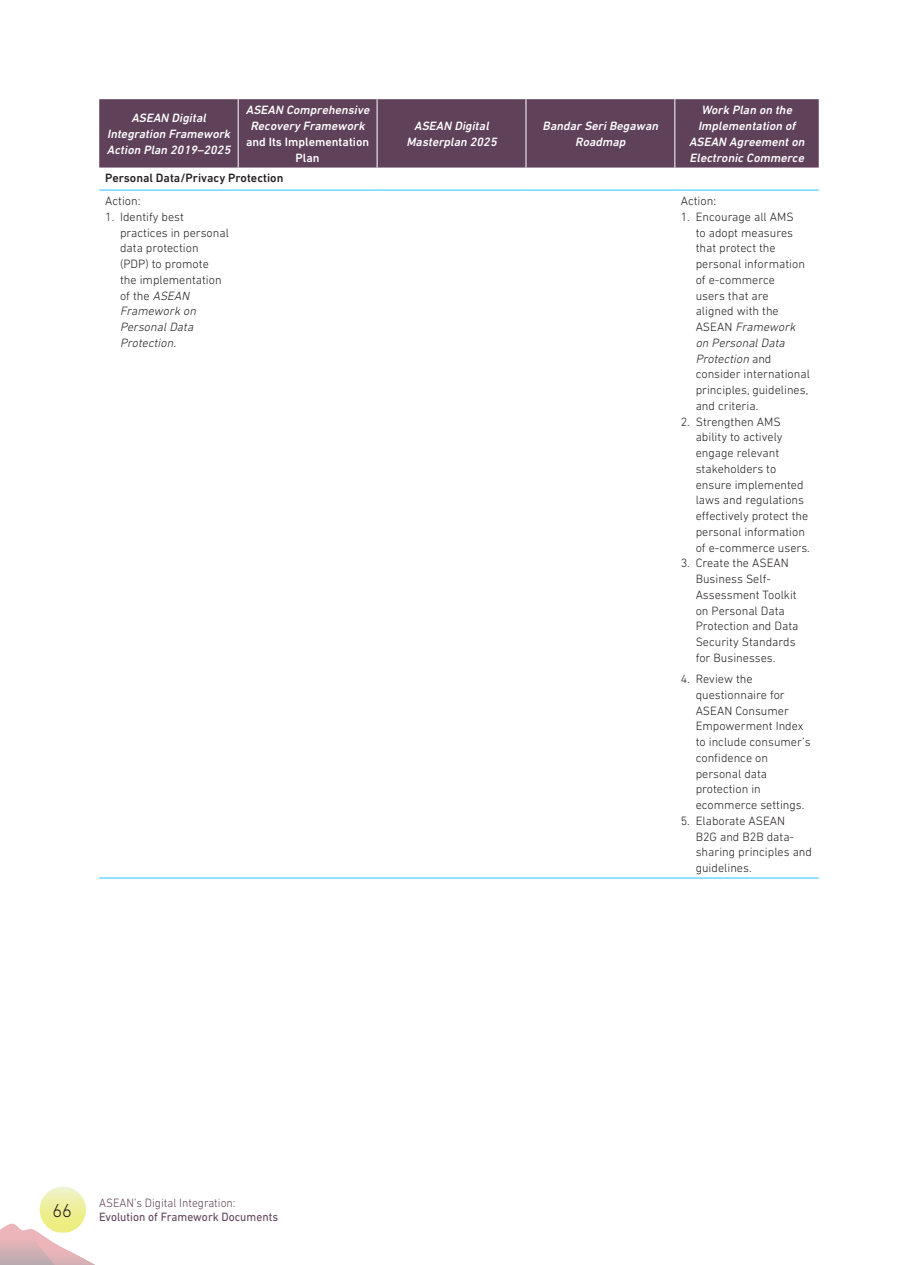
<style>
.page{position:relative;width:918px;height:1265px;background:#fff}
.page>*{position:absolute;margin:0;border:0;box-sizing:border-box;transform-origin:0 0}
.t1{font:300 19.25px "DIN Next LT Pro";color:#231f20;scale:.95 1}
.t2{font:300 12.25px/15.8px "DIN Next LT Pro";color:#231f20}
.t3{font:italic 500 12.25px/15.8px "DIN Next LT Pro";color:#fff;text-align:center}
.t4{font:500 12.25px "DIN Next LT Pro";color:#231f20}
.t5{font:12.25px "DIN Next LT Pro";color:#5f4159;scale:.95 1}
.t6{font:300 12.25px "DIN Next LT Pro";color:#5f4159;scale:.95 1}
.s1{font-style:normal}
.s2{font-style:italic}
</style>
<div class="page">
<div style="left:99px;top:99px;width:720px;height:69px;background:#5f4159"></div>
<hr style="left:238px;top:99px;width:1px;height:69px;background:#fff">
<hr style="left:377px;top:99px;width:1px;height:69px;background:#fff">
<hr style="left:525px;top:99px;width:1px;height:69px;background:#fff">
<hr style="left:674px;top:99px;width:1px;height:69px;background:#fff">
<hr style="left:99px;top:190px;width:139px;height:1px;background:#29c4ff">
<hr style="left:238px;top:190px;width:139px;height:1px;background:#29c4ff">
<hr style="left:377px;top:190px;width:149px;height:1px;background:#29c4ff">
<hr style="left:526px;top:190px;width:149px;height:1px;background:#29c4ff">
<hr style="left:675px;top:190px;width:144px;height:1px;background:#29c4ff">
<hr style="left:99px;top:878px;width:139px;height:1px;background:#29c4ff">
<hr style="left:238px;top:878px;width:139px;height:1px;background:#29c4ff">
<hr style="left:377px;top:878px;width:149px;height:1px;background:#29c4ff">
<hr style="left:526px;top:878px;width:149px;height:1px;background:#29c4ff">
<hr style="left:675px;top:878px;width:144px;height:1px;background:#29c4ff">
<svg style="left:0;top:1187px;width:95px;height:78px"></svg>
<p class="t3" style="left:107px;top:110px;width:128px">ASEAN Digital<br>Integration Framework<br>Action Plan 2019–2025</p>
<p class="t3" style="left:246px;top:102px;width:128px">ASEAN Comprehensive<br>Recovery Framework <span class="s1">and Its Implementation<br>Plan</span></p>
<p class="t4" style="left:105px;top:171px;width:180px">Personal Data/Privacy Protection</p>
<p class="t2" style="left:105px;top:193px;width:37px">Action:</p>
<p class="t2" style="left:120px;top:209px;width:110px;text-indent:-15px">1. Identify best practices in personal data protection (PDP) to promote<br>the implementation o f t h e <span class="s2">ASEAN<br>Framework on<br>PersonalData<br>Protection.</span></p>
<p class="t3" style="left:406px;top:118px;width:95px">ASEAN Digital<br>Masterplan 2025</p>
<p class="t3" style="left:542px;top:118px;width:120px">Bandar SeriBegawan<br>Roadmap</p>
<p class="t3" style="left:689px;top:102px;width:120px">Work Plan on the<br>Implementation of<br>ASEAN Agreementon<br>Electronic Commerce</p>
<p class="t2" style="left:681px;top:193px;width:37px">Action:</p>
<p class="t2" style="left:695px;top:209px;width:116px;text-indent:-15px">1. Encourage all AMS<br>to adopt measures that protect the personal information of e-commerce<br>users that are<br>aligned with the<br>A S EA N <span class="s2">Framework on PersonalData<br>Protection</span> a n d consider international principles, guidelines, and criteria.</p>
<p class="t2" style="left:695px;top:414px;width:116px;text-indent:-15px">2. Strengthen AMS ability to actively engage relevant stakeholders to ensure implemented laws and regulations effectively protect the personal information of e-commerce users.</p>
<p class="t2" style="left:695px;top:555px;width:104px;text-indent:-15px">3. Create the ASEAN<br>Business Self-<br>Assessment Toolkit on Personal Data<br>Protection and Data<br>Security Standards for Businesses.</p>
<p class="t2" style="left:695px;top:671px;width:116px;text-indent:-15px">4. Review the questionnaire for<br>ASEAN Consumer<br>Empowerment Index to include consumer’s confidence on personal data protection in ecommerce settings.</p>
<p class="t2" style="left:695px;top:813px;width:118px;text-indent:-15px">5. Elaborate ASEAN<br>B2G and B2B data&shy;sharing principles and guidelines.</p>
<h1 class="t1" style="left:52px;top:1199px;width:22px">66</h1>
<p class="t6" style="left:99px;top:1196px;width:145px">ASEAN’s Digital Integration:</p>
<p class="t5" style="left:99px;top:1210px;width:190px">Evolution of Framework Documents</p>
</div>
